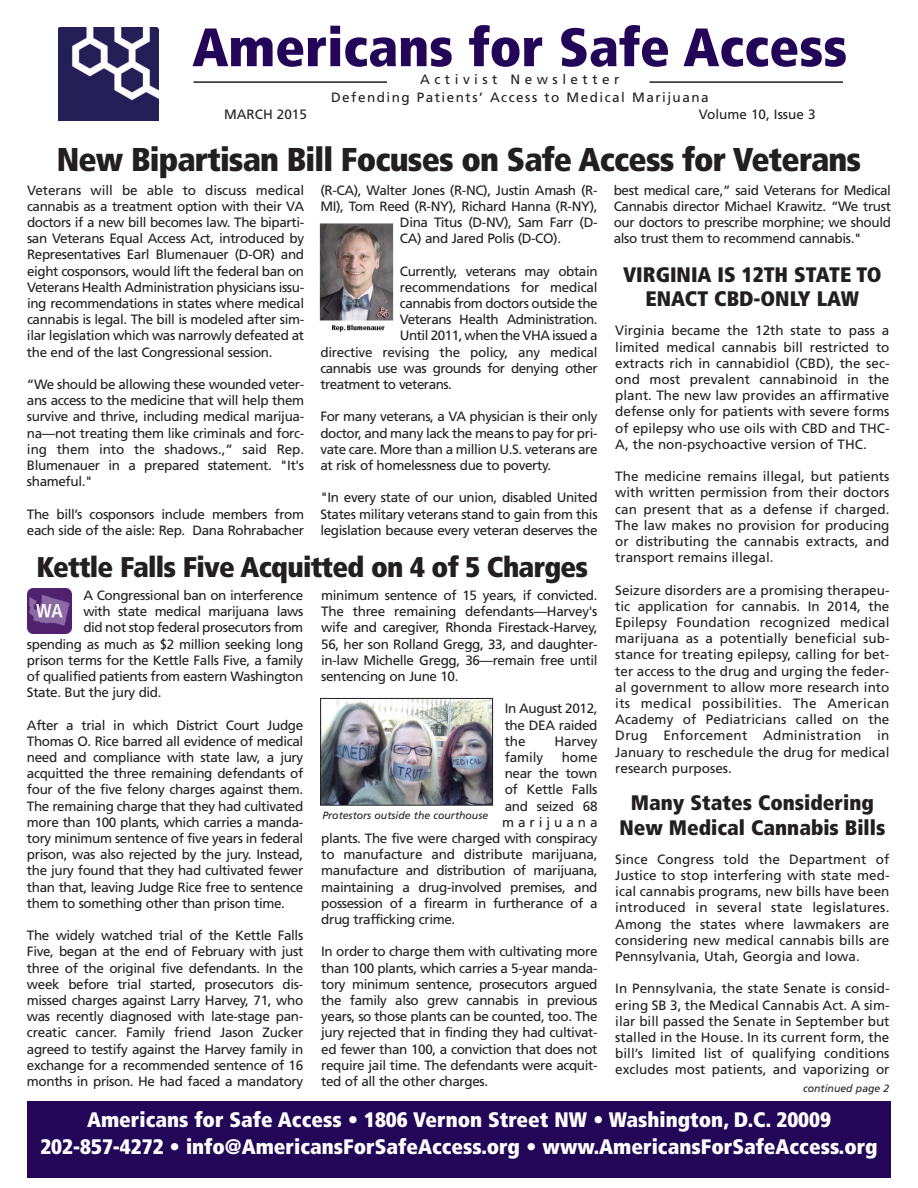
<style>
.page{position:relative;width:918px;height:1188px;background:#fff}
.page>*{position:absolute;margin:0;border:0;box-sizing:border-box;transform-origin:0 0}
.t1{font:900 condensed 54px "Frutiger LT";color:#230658}
.t2{font:900 condensed 33px "Frutiger LT";letter-spacing:-.025em;color:#231f20}
.t3{font:900 condensed 28.5px "Frutiger LT";letter-spacing:-.025em;color:#231f20}
.t4{font:900 condensed 21px/27px "Frutiger LT";color:#fff;text-align:center}
.t5{font:900 condensed 21px/24px "Frutiger LT";color:#231f20;text-align:center}
.t6{font:13.5px/16.2px "Frutiger LT";letter-spacing:-.03em;color:#231f20;text-align:justify}
.t7{font:13.5px/17.7px "Frutiger LT";letter-spacing:.11em;color:#231f20;text-align:center}
.t8{font:13.5px "Frutiger LT";color:#231f20}
.t9{font:13.5px "Frutiger LT";letter-spacing:.29em;color:#231f20}
.t10{font:italic 10.5px "Frutiger LT";color:#231f20}
</style>
<div class="page">
<img style="left:59px;top:27px;width:99px;height:94px">
<hr style="left:650px;top:81px;width:193px;height:2px;background:#231f20">
<hr style="left:194px;top:81px;width:193px;height:2px;background:#231f20">
<div style="left:27px;top:1101px;width:864px;height:76px;background:#230658"></div>
<img style="left:322px;top:700px;width:169px;height:103px">
<div style="left:320px;top:698px;width:173px;height:107px;border:1px solid #231f20"></div>
<img style="left:319px;top:223px;width:75px;height:109px">
<img style="left:27px;top:588px;width:44px;height:46px">
<h1 class="t1" style="left:192px;top:26px;width:656px">Americans for Safe Access</h1>
<p class="t7" style="left:331px;top:71px;width:379px">Activist Newsletter<br>Defending Patients’ Access to Medical Marijuana</p>
<p class="t8" style="left:224px;top:109px;width:84px">MARCH 2015</p>
<p class="t8" style="left:699px;top:109px;width:118px">Volume 10, Issue 3</p>
<h2 class="t2" style="left:57px;top:146px;width:806px">New Bipartisan Bill Focuses on Safe Access for Veterans</h2>
<p class="t6" style="left:27px;top:183px;width:279px">Veterans will be able to discuss medical cannabis as a treatment option with their VA doctors if a new bill becomes law. The biparti&shy;san Veterans Equal Access Act, introduced by Representatives Earl Blumenauer (D-OR) and eight cosponsors, would lift the federal ban on Veterans Health Administration physicians issu&shy;ing recommendations in states where medical cannabis is legal. The bill is modeled after sim&shy;ilar legislation which was narrowly defeated at the end of the last Congressional session.</p>
<p class="t6" style="left:27px;top:377px;width:279px">“We should be allowing these wounded veter&shy;ans access to the medicine that will help them survive and thrive, including medical marijua&shy;na—not treating them like criminals and forc&shy;ing them into the shadows.,” said Rep.<br>Blumenauer in a prepared statement. "It's shameful."</p>
<p class="t6" style="left:27px;top:507px;width:279px">The bill’s cosponsors include members from each side of the aisle: Rep. Dana Rohrabacher</p>
<p class="t6" style="left:320px;top:183px;width:279px">(R-CA), Walter Jones (R-NC), Justin Amash (R-</p>
<p class="t6" style="left:320px;top:199px;width:279px">MI), Tom Reed (R-NY), Richard Hanna (R-NY),</p>
<p class="t6" style="left:400px;top:215px;width:199px">Dina Titus (D-NV), Sam Farr (D-</p>
<p class="t6" style="left:400px;top:232px;width:163px">CA) and Jared Polis (D-CO).</p>
<p class="t6" style="left:400px;top:264px;width:199px">Currently, veterans may obtain</p>
<p class="t6" style="left:400px;top:280px;width:199px">recommendations for medical</p>
<p class="t6" style="left:400px;top:296px;width:199px">cannabis from doctors outside the</p>
<p class="t6" style="left:400px;top:313px;width:199px">Veterans Health Administration.</p>
<p class="t6" style="left:400px;top:329px;width:199px">Until 2011, when the VHA issued a</p>
<p class="t6" style="left:320px;top:345px;width:279px">directive revising the policy, any medical</p>
<p class="t6" style="left:320px;top:361px;width:279px">cannabis use was grounds for denying other</p>
<p class="t6" style="left:320px;top:377px;width:133px">treatment to veterans.</p>
<p class="t6" style="left:320px;top:410px;width:279px">For many veterans, a VA physician is their only doctor, and many lack the means to pay for pri&shy;vate care. More than a million U.S. veterans are at risk of homelessness due to poverty.</p>
<p class="t6" style="left:320px;top:491px;width:279px">"In every state of our union, disabled United States military veterans stand to gain from this legislation because every veteran deserves the</p>
<h3 class="t3" style="left:36px;top:556px;width:553px">Kettle Falls Five Acquitted on 4 of 5 Charges</h3>
<p class="t6" style="left:83px;top:588px;width:221px">A Congressional ban on interference</p>
<p class="t6" style="left:83px;top:604px;width:221px">with state medical marijuana laws</p>
<p class="t6" style="left:83px;top:621px;width:221px">did not stop federal prosecutors from</p>
<p class="t6" style="left:27px;top:637px;width:278px">spending as much as $2 million seeking long</p>
<p class="t6" style="left:27px;top:653px;width:278px">prison terms for the Kettle Falls Five, a family</p>
<p class="t6" style="left:27px;top:669px;width:278px">of qualified patients from eastern Washington</p>
<p class="t6" style="left:27px;top:685px;width:136px">State. But the jury did.</p>
<p class="t6" style="left:27px;top:718px;width:278px">After a trial in which District Court Judge Thomas O. Rice barred all evidence of medical need and compliance with state law, a jury acquitted the three remaining defendants of four of the five felony charges against them.<br>The remaining charge that they had cultivated more than 100 plants, which carries a manda&shy;tory minimum sentence of five years in federal prison, was also rejected by the jury. Instead, the jury found that they had cultivated fewer than that, leaving Judge Rice free to sentence them to something other than prison time.</p>
<p class="t6" style="left:27px;top:928px;width:278px">The widely watched trial of the Kettle Falls Five, began at the end of February with just three of the original five defendants. In the week before trial started, prosecutors dis&shy;missed charges against Larry Harvey, 71, who was recently diagnosed with late-stage pan&shy;creatic cancer. Family friend Jason Zucker agreed to testify against the Harvey family in exchange for a recommended sentence of 16 months in prison. He had faced a mandatory</p>
<p class="t6" style="left:321px;top:588px;width:278px">minimum sentence of 15 years, if convicted.<br>The three remaining defendants—Harvey's wife and caregiver, Rhonda Firestack-Harvey, 56, her son Rolland Gregg, 33, and daughter&shy;in-law Michelle Gregg, 36—remain free until sentencing on June 10.</p>
<p class="t6" style="left:505px;top:702px;width:94px">In August 2012, the DEA raided the</p>
<p class="t6" style="left:554px;top:734px;width:45px">Harvey</p>
<p class="t6" style="left:505px;top:750px;width:40px">family</p>
<p class="t6" style="left:562px;top:750px;width:37px">home</p>
<p class="t6" style="left:505px;top:766px;width:94px">near the town</p>
<p class="t6" style="left:505px;top:783px;width:94px">of Kettle Falls</p>
<p class="t6" style="left:505px;top:799px;width:94px">and seized 68</p>
<p class="t9" style="left:502px;top:817px;width:97px">marijuana</p>
<p class="t6" style="left:321px;top:831px;width:278px">plants. The five were charged with conspiracy</p>
<p class="t6" style="left:321px;top:847px;width:278px">to manufacture and distribute marijuana,</p>
<p class="t6" style="left:321px;top:864px;width:278px">manufacture and distribution of marijuana,</p>
<p class="t6" style="left:321px;top:880px;width:278px">maintaining a drug-involved premises, and</p>
<p class="t6" style="left:321px;top:896px;width:278px">possession of a firearm in furtherance of a</p>
<p class="t6" style="left:321px;top:912px;width:135px">drug trafficking crime.</p>
<p class="t6" style="left:321px;top:945px;width:278px">In order to charge them with cultivating more than 100 plants, which carries a 5-year manda&shy;tory minimum sentence, prosecutors argued the family also grew cannabis in previous years, so those plants can be counted, too. The jury rejected that in finding they had cultivat&shy;ed fewer than 100, a conviction that does not require jail time. The defendants were acquit&shy;ted of all the other charges.</p>
<p class="t10" style="left:322px;top:811px;width:167px">Protestors outside the courthouse</p>
<p class="t6" style="left:614px;top:183px;width:279px">best medical care,” said Veterans for Medical Cannabis director Michael Krawitz. “We trust our doctors to prescribe morphine; we should also trust them to recommend cannabis."</p>
<h3 class="t5" style="left:623px;top:265px;width:260px">VIRGINIA IS 12TH STATE TO<br>ENACT CBD-ONLY LAW</h3>
<p class="t6" style="left:615px;top:324px;width:276px">Virginia became the 12th state to pass a limited medical cannabis bill restricted to extracts rich in cannabidiol (CBD), the sec&shy;ond most prevalent cannabinoid in the plant. The new law provides an affirmative defense only for patients with severe forms of epilepsy who use oils with CBD and THC-A, the non-psychoactive version of THC.</p>
<p class="t6" style="left:615px;top:469px;width:276px">The medicine remains illegal, but patients with written permission from their doctors can present that as a defense if charged.<br>The law makes no provision for producing or distributing the cannabis extracts, and transport remains illegal.</p>
<p class="t6" style="left:615px;top:583px;width:276px">Seizure disorders are a promising therapeu&shy;tic application for cannabis. In 2014, the Epilepsy Foundation recognized medical marijuana as a potentially beneficial sub&shy;stance for treating epilepsy, calling for bet&shy;ter access to the drug and urging the feder&shy;al government to allow more research into its medical possibilities. The American Academy of Pediatricians called on the Drug Enforcement Administration in January to reschedule the drug for medical research purposes.</p>
<h3 class="t5" style="left:619px;top:791px;width:267px;line-height:25.2px">Many States Considering<br>New Medical Cannabis Bills</h3>
<p class="t6" style="left:615px;top:852px;width:276px">Since Congress told the Department of Justice to stop interfering with state med&shy;ical cannabis programs, new bills have been introduced in several state legislatures.<br>Among the states where lawmakers are considering new medical cannabis bills are Pennsylvania, Utah, Georgia and Iowa.</p>
<p class="t6" style="left:615px;top:982px;width:276px">In Pennsylvania, the state Senate is consid&shy;ering SB 3, the Medical Cannabis Act. A sim&shy;ilar bill passed the Senate in September but stalled in the House. In its current form, the bill’s limited list of qualifying conditions excludes most patients, and vaporizing or</p>
<p class="t10" style="left:803px;top:1084px;width:88px">continued page 2</p>
<h3 class="t4" style="left:40px;top:1108px;width:839px">Americans for Safe Access • 1806 Vernon Street NW • Washington, D.C. 20009<br>202-857-4272 • info@AmericansForSafeAccess.org • www.AmericansForSafeAccess.org</h3>
</div>
